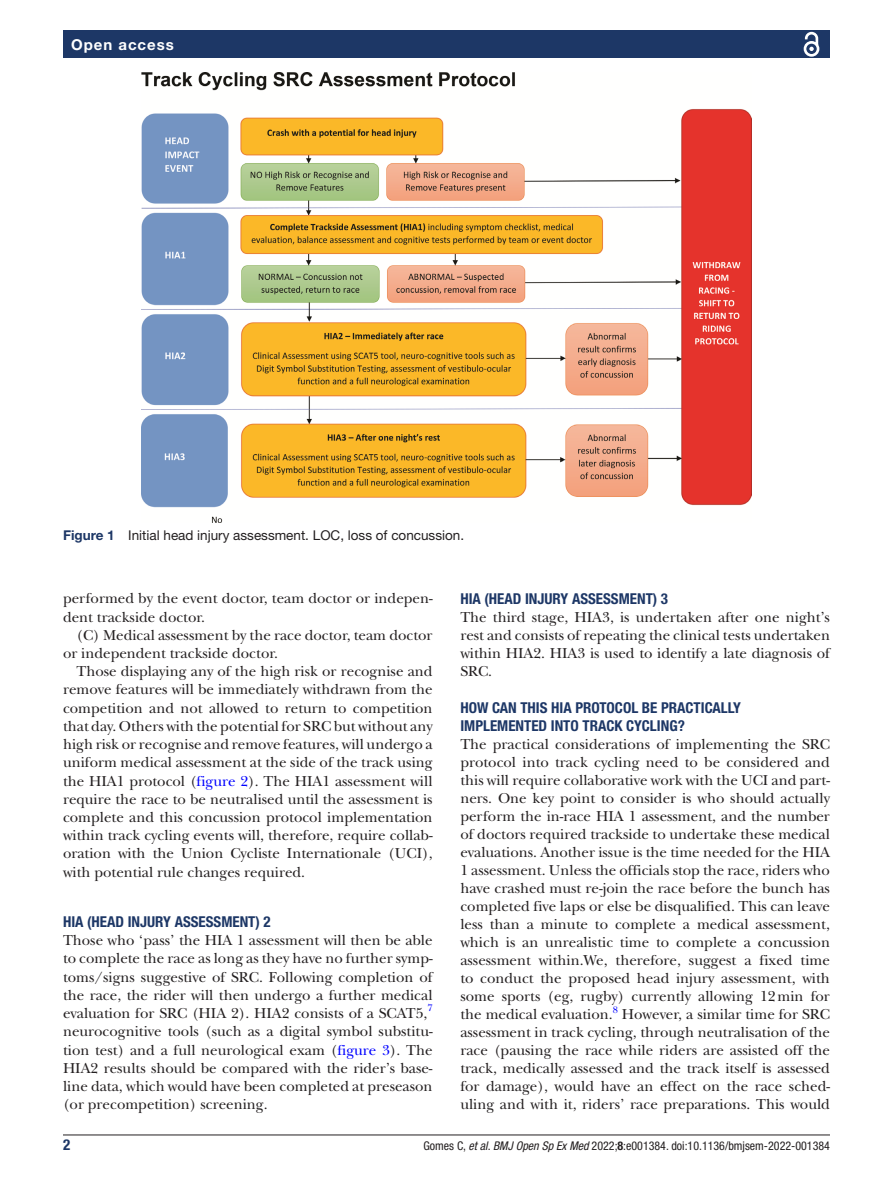
<style>
.page{position:relative;width:893px;height:1191px;background:#fff}
.page>*{position:absolute;margin:0;border:0;box-sizing:border-box;transform-origin:0 0}
.t1{font:15px/18px "New Baskerville";color:#231f20;text-align:justify}
.t2{font:700 condensed 15px/18px "Helvetica Neue LT Std";color:#1d3766}
.t3{font:700 15px "Helvetica Neue LT Std";letter-spacing:.065em;color:#fff}
.t4{font:13.5px "Helvetica Neue LT Std";color:#231f20}
.t5{font:condensed 12px "Helvetica Neue LT Std";color:#231f20}
.t6{font:9.9px "New Baskerville";color:#00f}
.s1{font-weight:700;color:#1d3766}
.s2{color:#00f}
.s3{font-style:italic}
.s4{font-weight:700}
</style>
<div class="page">
<hr style="left:63px;top:1134px;width:767px;height:1px;background:#231f20">
<div style="left:63px;top:31px;width:767px;height:27px;background:#1d3766"></div>
<svg style="left:803px;top:31px;width:17px;height:26px"></svg>
<img style="left:142px;top:73px;width:609px;height:449px">
<p class="t3" style="left:71px;top:35px;width:104px">Open access</p>
<p class="t4" style="left:63px;top:527px;width:403px"><span class="s1">Figure 1</span> Initial head injury assessment. LOC, loss of concussion.</p>
<p class="t1" style="left:63px;top:589px;width:371px">performed by the event doctor, team doctor or indepen&shy;dent trackside doctor.</p>
<p class="t1" style="left:63px;top:626px;width:371px;text-indent:14px">(C) Medical assessment by the race doctor, team doctor or independent trackside doctor.</p>
<p class="t1" style="left:63px;top:662px;width:371px;text-indent:14px">Those displaying any of the high risk or recognise and remove features will be immediately withdrawn from the competition and not allowed to return to competition that day. Others with the potential for SRC but without any high risk or recognise and remove features, will undergo a uniform medical assessment at the side of the track using the HIA1 protocol (<span class="s2">figure 2</span>). The HIA1 assessment will require the race to be neutralised until the assessment is complete and this concussion protocol implementation within track cycling events will, therefore, require collab&shy;oration with the Union Cycliste Internationale (UCI), with potential rule changes required.</p>
<p class="t2" style="left:63px;top:912px;width:209px">HIA (HEAD INJURY ASSESSMENT) 2</p>
<p class="t1" style="left:63px;top:931px;width:371px">Those who ‘pass’ the HIA 1 assessment will then be able to complete the race as long as they have no further symp&shy;toms/signs suggestive of SRC. Following completion of the race, the rider will then undergo a further medical evaluation for SRC (HIA 2). HIA2 consists of a SCAT5,</p>
<p class="t6" style="left:427px;top:1002px;width:7px">7</p>
<p class="t1" style="left:63px;top:1022px;width:371px">neurocognitive tools (such as a digital symbol substitu&shy;tion test) and a full neurological exam (<span class="s2">figure 3</span>). The HIA2 results should be compared with the rider’s base&shy;line data, which would have been completed at preseason (or precompetition) screening.</p>
<p class="t2" style="left:460px;top:589px;width:209px">HIA (HEAD INJURY ASSESSMENT) 3</p>
<p class="t1" style="left:460px;top:608px;width:371px">The third stage, HIA3, is undertaken after one night’s rest and consists of repeating the clinical tests undertaken within HIA2. HIA3 is used to identify a late diagnosis of SRC.</p>
<p class="t2" style="left:460px;top:698px;width:282px">HOW CAN THIS HIA PROTOCOL BE PRACTICALLY<br>IMPLEMENTED INTO TRACK CYCLING?</p>
<p class="t1" style="left:460px;top:735px;width:371px">The practical considerations of implementing the SRC protocol into track cycling need to be considered and this will require collaborative work with the UCI and part&shy;ners. One key point to consider is who should actually perform the in-race HIA 1 assessment, and the number of doctors required trackside to undertake these medical evaluations. Another issue is the time needed for the HIA 1 assessment. Unless the officials stop the race, riders who have crashed must re-join the race before the bunch has completed five laps or else be disqualified. This can leave less than a minute to complete a medical assessment, which is an unrealistic time to complete a concussion assessment within.We, therefore, suggest a fixed time to conduct the proposed head injury assessment, with some sports (eg, rugby) currently allowing 12min for the medical evaluation.</p>
<p class="t6" style="left:613px;top:1003px;width:7px">8</p>
<p class="t1" style="left:460px;top:1005px;width:371px;text-indent:161px">However, a similar time for SRC assessment in track cycling, through neutralisation of the race (pausing the race while riders are assisted off the track, medically assessed and the track itself is assessed for damage), would have an effect on the race sched&shy;uling and with it, riders’ race preparations. This would</p>
<p class="t2" style="left:63px;top:1135px;width:9px">2</p>
<p class="t5" style="left:423px;top:1138px;width:408px">Gomes C, <span class="s3">et al</span>. <span class="s3">BMJ Open Sp Ex Med</span> 2022;<span class="s4">8</span>:e001384. doi:10.1136/bmjsem-2022-001384</p>
</div>
